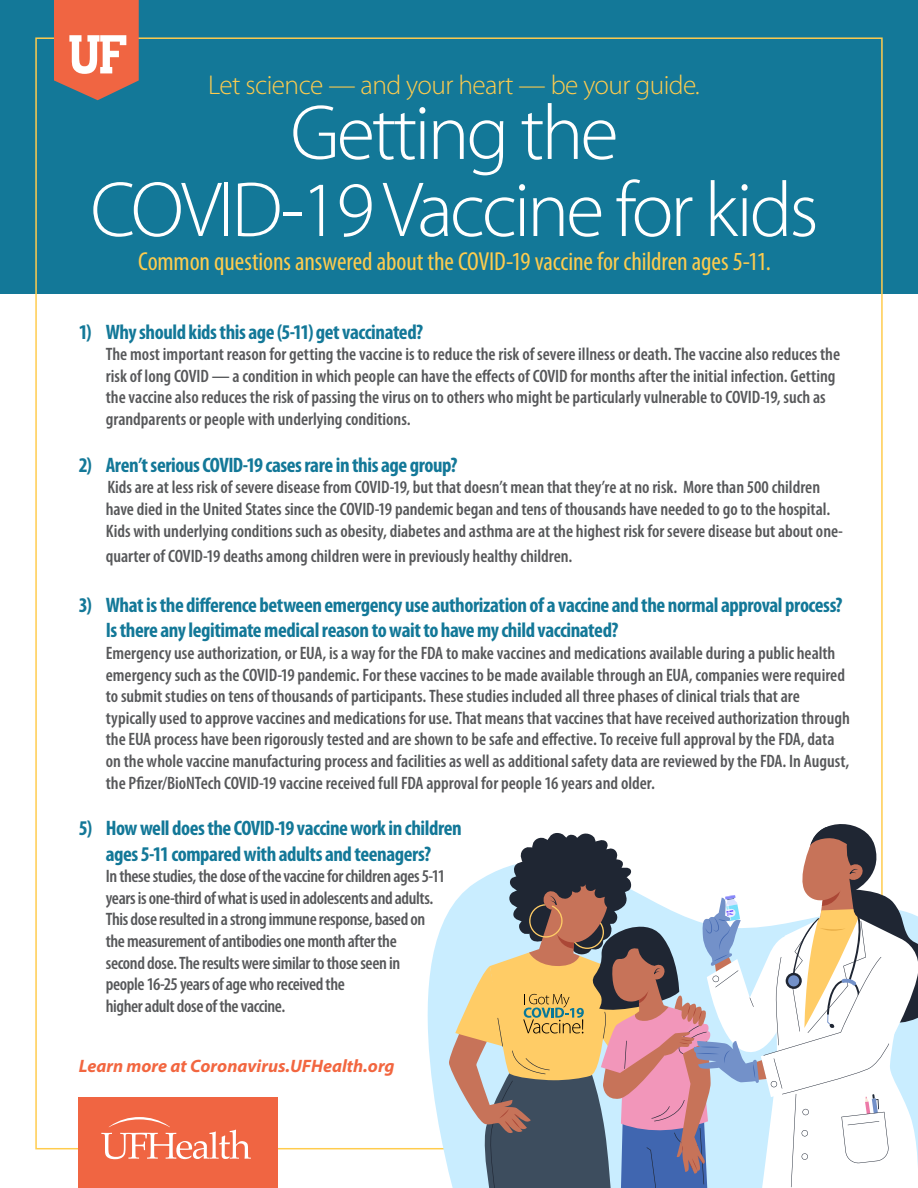
<style>
.page{position:relative;width:918px;height:1188px;background:#fff}
.page>*{position:absolute;margin:0;border:0;box-sizing:border-box;transform-origin:0 0}
.t1{font:300 78.75px/77.1px "Myriad Pro";letter-spacing:-.04em;color:#fff;text-align:center}
.t2{font:300 27.3px "Myriad Pro";letter-spacing:-.02em;color:#fecc4e}
.t3{font:condensed 26.1px "Myriad Pro";letter-spacing:-.005em;color:#fecc4e}
.t4{font:700 condensed 21px/25.2px "Myriad Pro";letter-spacing:-.02em;color:#137898}
.t5{font:600 condensed 18px/21.6px "Myriad Pro";color:#57585a}
.t6{font:600 condensed 18px/21.6px "Myriad Pro";letter-spacing:-.02em;color:#57585a}
.t7{font:italic 700 18px "Myriad Pro";color:#f26640}
.s1{font-style:italic}
</style>
<div class="page">
<div style="left:0;top:0;width:918px;height:294px;background:#137898"></div>
<div style="left:78px;top:1097px;width:199px;height:91px;background:#f06542"></div>
<svg style="left:101px;top:1117px;width:150px;height:42px"></svg>
<svg style="left:54px;top:0;width:85px;height:100px;background:#dc7c64"></svg>
<svg style="left:383px;top:911px;width:66px;height:262px"></svg>
<svg style="left:449px;top:815px;width:469px;height:373px"></svg>
<p class="t2" style="left:208px;top:68px;width:494px">Let science — and your heart — be your guide<span class="s1">.</span></p>
<p class="t1" style="left:90px;top:93px;width:730px">Getting the<br>COVID-19 Vaccine for kids</p>
<p class="t3" style="left:138px;top:248px;width:634px">Common questions answered about the COVID-19 vaccine for children ages 5-11.</p>
<p class="t4" style="left:79px;top:319px;width:346px">1) Why should kids this age (5-11) get vaccinated?</p>
<p class="t5" style="left:106px;top:344px;width:736px">The most important reason for getting the vaccine is to reduce the risk of severe illness or death. The vaccine also reduces the risk of long COVID — a condition in which people can have the effects of COVID for months after the initial infection. Getting the vaccine also reduces the risk of passing the virus on to others who might be particularly vulnerable to COVID-19, such as grandparents or people with underlying conditions.</p>
<p class="t4" style="left:79px;top:453px;width:380px">2) Aren’t serious COVID-19 cases rare in this age group?</p>
<p class="t5" style="left:106px;top:477px;width:739px">Kids are at less risk of severe disease from COVID-19, but that doesn’t mean that they’re at no risk. More than 500 children have died in the United States since the COVID-19 pandemic began and tens of thousands have needed to go to the hospital.<br>Kids with underlying conditions such as obesity, diabetes and asthma are at the highest risk for severe disease but about one-</p>
<p class="t5" style="left:106px;top:545px;width:468px">quarter of COVID-19 deaths among children were in previously healthy children.</p>
<p class="t4" style="left:106px;top:593px;width:738px;text-indent:-27px">3) What is the difference between emergency use authorization of a vaccine and the normal approval process?<br>Is there any legitimate medical reason to wait to have my child vaccinated?</p>
<p class="t5" style="left:106px;top:643px;width:745px">Emergency use authorization, or EUA, is a way for the FDA to make vaccines and medications available during a public health emergency such as the COVID-19 pandemic. For these vaccines to be made available through an EUA, companies were required to submit studies on tens of thousands of participants. These studies included all three phases of clinical trials that are typically used to approve vaccines and medications for use. That means that vaccines that have received authorization through the EUA process have been rigorously tested and are shown to be safe and effective. To receive full approval by the FDA, data on the whole vaccine manufacturing process and facilities as well as additional safety data are reviewed by the FDA. In August, the Pfizer/BioNTech COVID-19 vaccine received full FDA approval for people 16 years and older.</p>
<p class="t4" style="left:79px;top:816px;width:385px">5) How well does the COVID-19 vaccine work in children</p>
<p class="t4" style="left:106px;top:841px;width:327px">ages 5-11 compared with adults and teenagers?</p>
<p class="t6" style="left:106px;top:866px;width:341px">In these studies, the dose of the vaccine for children ages 5-11</p>
<p class="t6" style="left:106px;top:887px;width:329px">years is one-third of what is used in adolescents and adults.</p>
<p class="t6" style="left:106px;top:909px;width:321px">This dose resulted in a strong immune response, based on</p>
<p class="t6" style="left:106px;top:931px;width:296px">the measurement of antibodies one month after the second dose. The results were similar to those seen in people 16-25 years of age who received the</p>
<p class="t6" style="left:106px;top:995px;width:181px">higher adult dose of the vaccine.</p>
<p class="t7" style="left:79px;top:1054px;width:317px">Learn more at Coronavirus.UFHealth.org</p>
</div>
